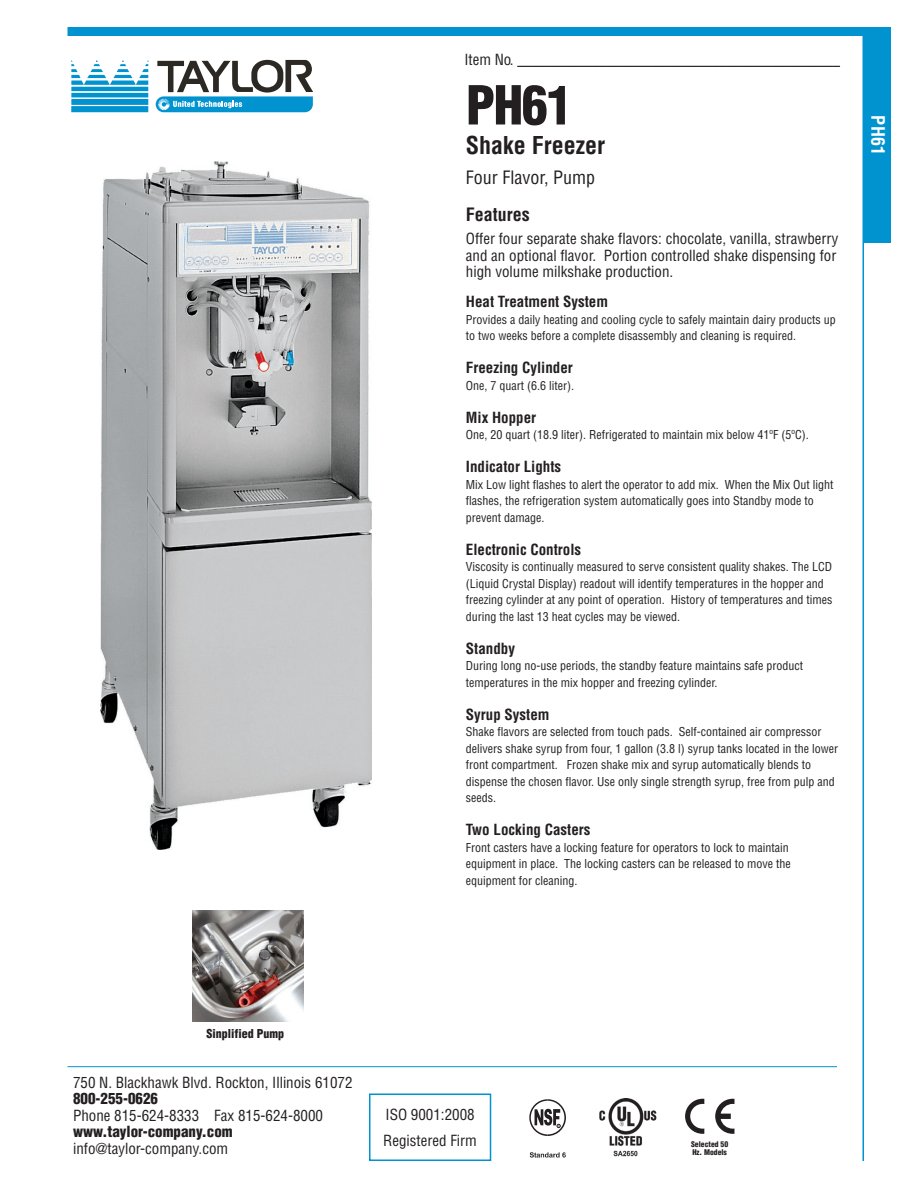
<style>
.page{position:relative;width:918px;height:1188px;background:#fff}
.page>*{position:absolute;margin:0;border:0;box-sizing:border-box;transform-origin:0 0}
.t1{font:900 condensed 52.5px "Helvetica";color:#231f20}
.t2{font:700 condensed 24px "Helvetica";color:#231f20}
.t3{font:condensed 18px "Helvetica";color:#231f20}
.t4{font:700 condensed 18px "Helvetica";color:#231f20}
.t5{font:700 condensed 18px "Helvetica";color:#fff}
.t6{font:condensed 15px/16.5px "Helvetica";color:#231f20}
.t7{font:condensed 15px "Helvetica LT Std";color:#231f20}
.t8{font:700 condensed 15px "Helvetica";color:#231f20}
.t9{font:900 condensed 15px "Helvetica LT Std";color:#231f20}
.t10{font:condensed 12px/16.5px "Helvetica";color:#231f20}
.t11{font:900 condensed 12px "Helvetica";color:#231f20}
.t12{font:900 condensed 7.65px/7.8px "Helvetica LT Std";color:#231f20}
</style>
<div class="page">
<div style="left:68px;top:27px;width:823px;height:9px;background:#0093d0"></div>
<hr style="left:68px;top:1066px;width:769px;height:1px;background:#0093d0">
<hr style="left:862px;top:27px;width:2px;height:1134px;background:#0093d0">
<div style="left:864px;top:27px;width:27px;height:216px;background:#0093d0"></div>
<img style="left:100px;top:161px;width:271px;height:688px">
<img style="left:193px;top:910px;width:110px;height:111px">
<hr style="left:517px;top:66px;width:323px;height:1px;background:#231f20">
<svg style="left:530px;top:1152px;width:36px;height:6px"></svg>
<svg style="left:529px;top:1099px;width:37px;height:37px"></svg>
<img style="left:599px;top:1099px;width:58px;height:57px">
<svg style="left:685px;top:1099px;width:19px;height:35px"></svg>
<svg style="left:715px;top:1099px;width:19px;height:35px"></svg>
<div style="left:369px;top:1094px;width:122px;height:67px;border:2px solid #0093d0"></div>
<svg style="left:71px;top:60px;width:77px;height:52px"></svg>
<svg style="left:156px;top:60px;width:157px;height:52px"></svg>
<p class="t7" style="left:464px;top:50px;width:377px">Item No. ___________________________________________</p>
<h1 class="t1" style="left:466px;top:72px;width:108px">PH61</h1>
<h2 class="t2" style="left:466px;top:131px;width:141px">Shake Freezer</h2>
<h3 class="t3" style="left:466px;top:167px;width:131px">Four Flavor, Pump</h3>
<h3 class="t4" style="left:466px;top:203px;width:65px">Features</h3>
<p class="t6" style="left:466px;top:231px;width:374px">Offer four separate shake flavors: chocolate, vanilla, strawberry and an optional flavor. Portion controlled shake dispensing for high volume milkshake production.</p>
<p class="t8" style="left:466px;top:293px;width:144px">Heat Treatment System</p>
<p class="t10" style="left:466px;top:311px;width:372px">Provides a daily heating and cooling cycle to safely maintain dairy products up to two weeks before a complete disassembly and cleaning is required.</p>
<p class="t8" style="left:466px;top:359px;width:109px">Freezing Cylinder</p>
<p class="t10" style="left:466px;top:377px;width:110px">One, 7 quart (6.6 liter).</p>
<p class="t8" style="left:466px;top:408px;width:72px">Mix Hopper</p>
<p class="t10" style="left:466px;top:427px;width:344px">One, 20 quart (18.9 liter). Refrigerated to maintain mix below 41ºF (5ºC).</p>
<p class="t8" style="left:466px;top:458px;width:97px">Indicator Lights</p>
<p class="t10" style="left:466px;top:476px;width:369px">Mix Low light flashes to alert the operator to add mix. When the Mix Out light flashes, the refrigeration system automatically goes into Standby mode to prevent damage.</p>
<p class="t8" style="left:466px;top:540px;width:117px">Electronic Controls</p>
<p class="t10" style="left:466px;top:559px;width:368px">Viscosity is continually measured to serve consistent quality shakes. The LCD (Liquid Crystal Display) readout will identify temperatures in the hopper and freezing cylinder at any point of operation. History of temperatures and times during the last 13 heat cycles may be viewed.</p>
<p class="t8" style="left:466px;top:639px;width:51px">Standby</p>
<p class="t10" style="left:466px;top:658px;width:339px">During long no-use periods, the standby feature maintains safe product temperatures in the mix hopper and freezing cylinder.</p>
<p class="t8" style="left:466px;top:705px;width:85px">Syrup System</p>
<p class="t10" style="left:466px;top:724px;width:374px">Shake flavors are selected from touch pads. Self-contained air compressor delivers shake syrup from four, 1 gallon (3.8 l) syrup tanks located in the lower front compartment. Frozen shake mix and syrup automatically blends to dispense the chosen flavor. Use only single strength syrup, free from pulp and seeds.</p>
<p class="t8" style="left:466px;top:821px;width:126px">Two Locking Casters</p>
<p class="t10" style="left:466px;top:839px;width:326px">Front casters have a locking feature for operators to lock to maintain equipment in place. The locking casters can be released to move the equipment for cleaning.</p>
<h3 class="t5" style="left:889px;top:115px;width:41px;rotate:90deg">PH61</h3>
<p class="t11" style="left:207px;top:1026px;width:79px">Sinplified Pump</p>
<p class="t7" style="left:73px;top:1073px;width:281px">750 N. Blackhawk Blvd. Rockton, Illinois 61072</p>
<p class="t9" style="left:73px;top:1089px;width:86px">800-255-0626</p>
<p class="t7" style="left:73px;top:1106px;width:251px">Phone 815-624-8333 Fax 815-624-8000</p>
<p class="t9" style="left:73px;top:1122px;width:161px">www.taylor-company.com</p>
<p class="t7" style="left:73px;top:1139px;width:157px">info@taylor-company.com</p>
<p class="t6" style="left:383px;top:1102px;width:95px;line-height:25.5px">ISO 9001:2008<br>Registered Firm</p>
<p class="t12" style="left:691px;top:1140px;width:39px">Selected 50<br>Hz. Models</p>
</div>
